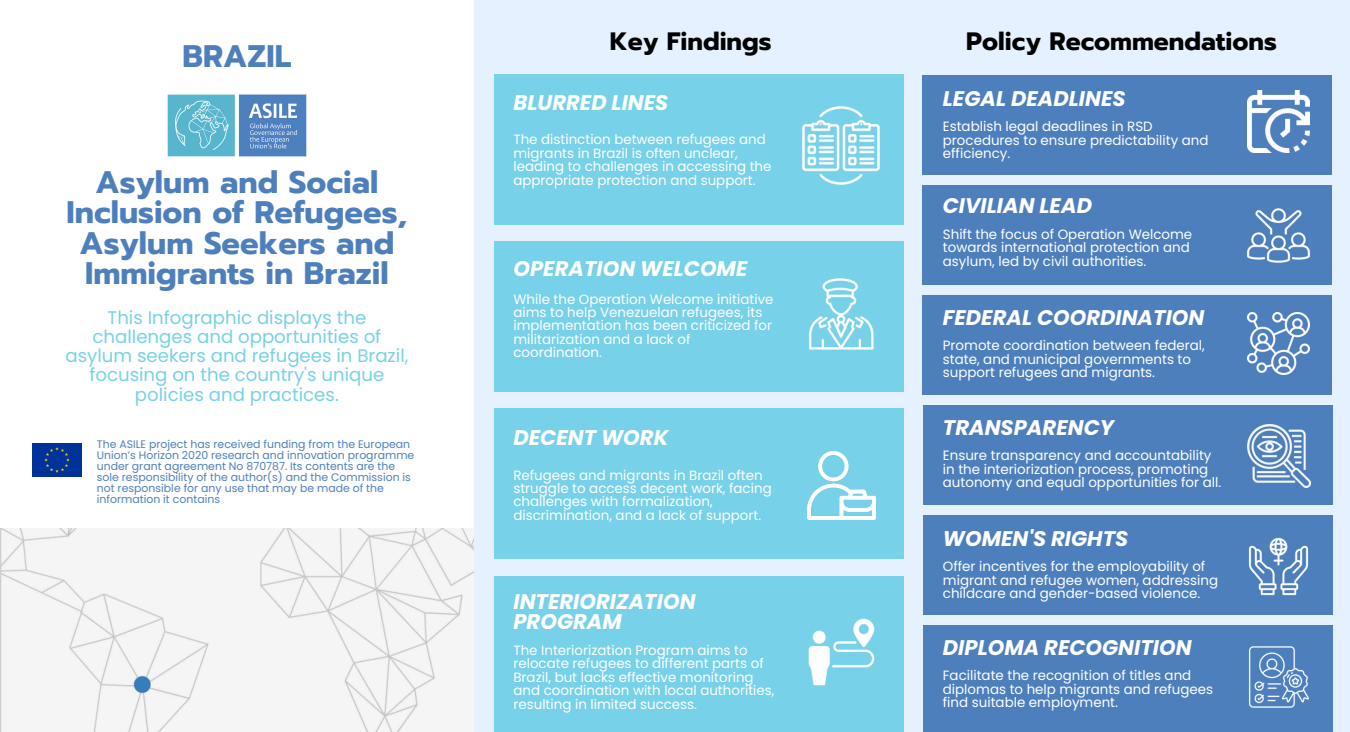
<style>
.page{position:relative;width:1350px;height:732px;background:#fff}
.page>*{position:absolute;margin:0;border:0;box-sizing:border-box;transform-origin:0 0}
.t1{font:700 31.05px/30.5px "Prompt";color:#4e7fbd;text-align:center}
.t2{font:700 25.05px "Prompt";color:#000}
.t3{font:italic 700 21.15px/20.7px "Poppins";color:#fff}
.t4{font:18.15px/19.2px "Poppins";color:#77d1e9;text-align:center}
.t5{font:13.35px/13.4px "Poppins";color:#fff}
.t6{font:10.95px/10.9px "Poppins";color:#4e7fbd}
</style>
<div class="page">
<div style="left:0;top:0;width:1350px;height:731px;background:#e6f1ff"></div>
<div style="left:0;top:0;width:474px;height:731px;background:#fff"></div>
<img style="left:0;top:528px;width:474px;height:203px">
<div style="left:32px;top:443px;width:50px;height:33px;background:#039"></div>
<img style="left:167px;top:94px;width:140px;height:63px">
<div style="left:494px;top:74px;width:409px;height:151px;background:#77d1e9"></div>
<div style="left:494px;top:241px;width:409px;height:150px;background:#77d1e9"></div>
<div style="left:494px;top:408px;width:409px;height:151px;background:#77d1e9"></div>
<div style="left:494px;top:576px;width:409px;height:155px;background:#77d1e9"></div>
<img style="left:802px;top:106px;width:78px;height:79px">
<img style="left:808px;top:278px;width:66px;height:72px">
<img style="left:808px;top:451px;width:67px;height:68px">
<img style="left:808px;top:618px;width:67px;height:68px">
<div style="left:924px;top:625px;width:409px;height:106px;background:#4e7fbd"></div>
<div style="left:924px;top:515px;width:409px;height:99px;background:#4e7fbd"></div>
<div style="left:924px;top:405px;width:409px;height:99px;background:#4e7fbd"></div>
<div style="left:922px;top:295px;width:410px;height:99px;background:#4e7fbd"></div>
<div style="left:922px;top:185px;width:410px;height:99px;background:#4e7fbd"></div>
<div style="left:922px;top:75px;width:410px;height:99px;background:#4e7fbd"></div>
<img style="left:1248px;top:90px;width:62px;height:62px">
<img style="left:1247px;top:208px;width:63px;height:55px">
<img style="left:1248px;top:313px;width:62px;height:61px">
<img style="left:1247px;top:424px;width:63px;height:63px">
<img style="left:1248px;top:537px;width:61px;height:59px">
<img style="left:1249px;top:646px;width:60px;height:62px">
<h6 class="t1" style="left:183px;top:42px;width:110px">BRAZIL</h6>
<h4 class="t1" style="left:67px;top:167px;width:342px">Asylum and Social<br>Inclusion of Refugees,<br>Asylum Seekers and<br>Immigrants in Brazil</h4>
<p class="t4" style="left:65px;top:308px;width:344px">This Infographic displays the challenges and opportunities of asylum seekers and refugees in Brazil, focusing on the country's unique policies and practices.</p>
<h3 class="t6" style="left:97px;top:438px;width:319px">The ASILE project has received funding from the European Union’s Horizon 2020 research and innovation programme under grant agreement No 870787. Its contents are the sole responsibility of the author(s) and the Commission is not responsible for any use that may be made of the information it contains</h3>
<h6 class="t2" style="left:610px;top:22px;width:163px">Key Findings</h6>
<h4 class="t2" style="left:966px;top:22px;width:312px">Policy Recommendations</h4>
<h4 class="t3" style="left:513px;top:93px;width:156px">BLURRED LINES</h4>
<h6 class="t5" style="left:513px;top:133px;width:260px">The distinction between refugees and migrants in Brazil is often unclear, leading to challenges in accessing the appropriate protection and support.</h6>
<p class="t3" style="left:513px;top:258px;width:236px">OPERATION WELCOME</p>
<p class="t5" style="left:513px;top:292px;width:262px">While the Operation Welcome initiative aims to help Venezuelan refugees, its implementation has been criticized for militarization and a lack of coordination.</p>
<h6 class="t3" style="left:513px;top:427px;width:156px">DECENT WORK</h6>
<p class="t5" style="left:513px;top:468px;width:260px">Refugees and migrants in Brazil often struggle to access decent work, facing challenges with formalization, discrimination, and a lack of support.</p>
<p class="t3" style="left:513px;top:590px;width:184px">INTERIORIZATION<br>PROGRAM</p>
<h4 class="t5" style="left:513px;top:643px;width:263px">The Interiorization Program aims to relocate refugees to different parts of Brazil, but lacks effective monitoring and coordination with local authorities, resulting in limited success.</h4>
<h6 class="t3" style="left:943px;top:88px;width:184px">LEGAL DEADLINES</h6>
<p class="t5" style="left:943px;top:120px;width:267px">Establish legal deadlines in RSD procedures to ensure predictability and efficiency.</p>
<h4 class="t3" style="left:943px;top:195px;width:151px">CIVILIAN LEAD</h4>
<h4 class="t5" style="left:943px;top:227px;width:251px">Shift the focus of Operation Welcome towards international protection and asylum, led by civil authorities.</h4>
<p class="t3" style="left:943px;top:307px;width:263px">FEDERAL COORDINATION</p>
<h6 class="t5" style="left:943px;top:339px;width:264px">Promote coordination between federal, state, and municipal governments to support refugees and migrants.</h6>
<h6 class="t3" style="left:943px;top:416px;width:173px">TRANSPARENCY</h6>
<p class="t5" style="left:943px;top:448px;width:280px">Ensure transparency and accountability in the interiorization process, promoting autonomy and equal opportunities for all.</p>
<h4 class="t3" style="left:943px;top:527px;width:187px">WOMEN'S RIGHTS</h4>
<h4 class="t5" style="left:943px;top:560px;width:277px">Offer incentives for the employability of migrant and refugee women, addressing childcare and gender-based violence.</h4>
<h3 class="t3" style="left:943px;top:636px;width:250px">DIPLOMA RECOGNITION</h3>
<h6 class="t5" style="left:943px;top:668px;width:272px">Facilitate the recognition of titles and diplomas to help migrants and refugees find suitable employment.</h6>
</div>
